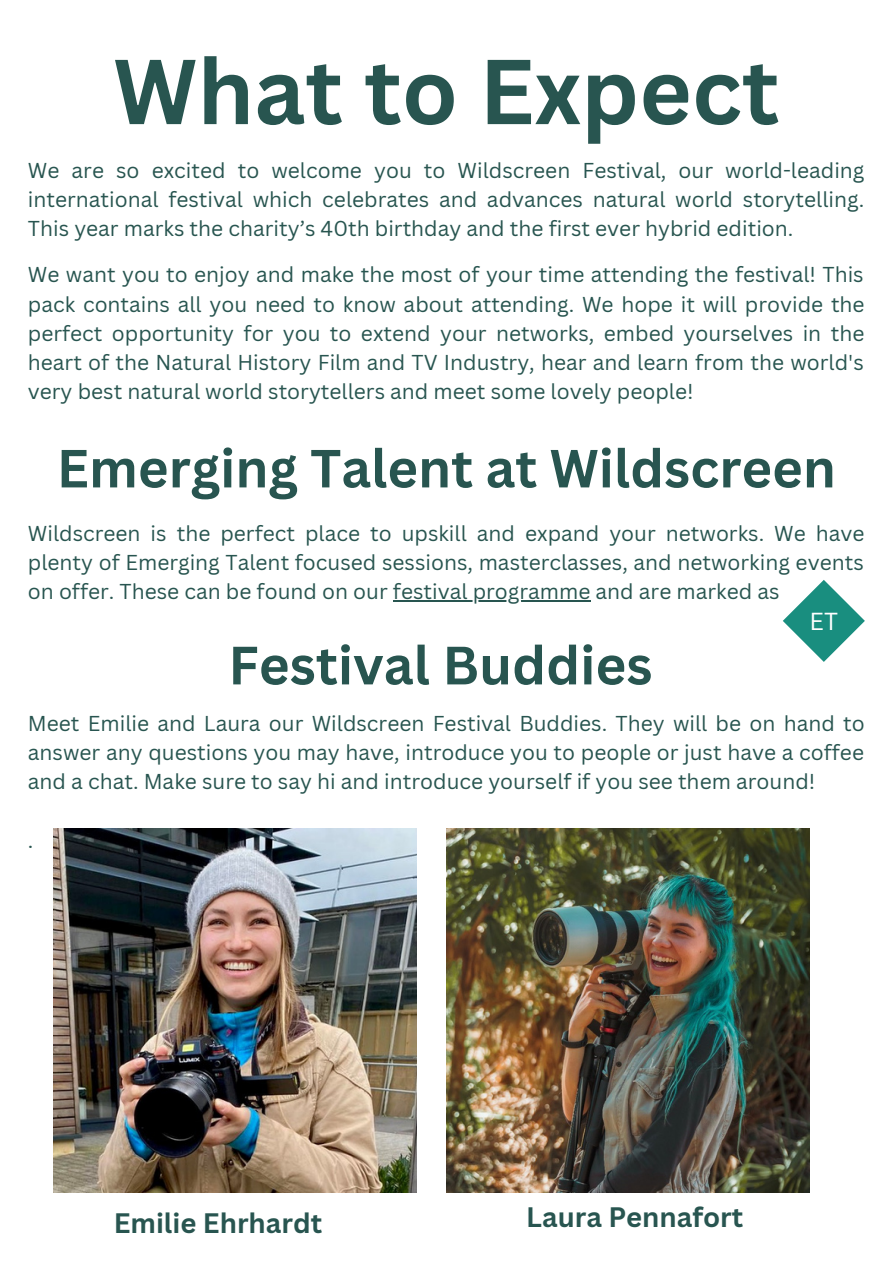
<style>
.page{position:relative;width:893px;height:1264px;background:#fff}
.page>*{position:absolute;margin:0;border:0;box-sizing:border-box;transform-origin:0 0}
.t1{font:700 89.85px "Canva Sans";color:#285550}
.t2{font:700 52.65px "Canva Sans";color:#285550}
.t3{font:700 52.5px "Canva Sans";color:#285550}
.t4{font:700 27.45px "Canva Sans";color:#285550}
.t5{font:24px "Canva Sans";color:#fff}
.t6{font:21px/29.2px "Canva Sans";color:#285550;text-align:justify}
</style>
<div class="page">
<svg style="left:783px;top:580px;width:81px;height:82px"></svg>
<hr style="left:393px;top:600px;width:197px;height:1px;background:#285550">
<img style="left:53px;top:829px;width:363px;height:363px">
<img style="left:446px;top:829px;width:363px;height:363px">
<h1 class="t1" style="left:113px;top:38px;width:667px">What to Expect</h1>
<p class="t6" style="left:28px;top:156px;width:838px">We are so excited to welcome you to Wildscreen Festival, our world-leading international festival which celebrates and advances natural world storytelling.<br>This year marks the charity’s 40th birthday and the first ever hybrid edition.</p>
<p class="t6" style="left:28px;top:260px;width:838px">We want you to enjoy and make the most of your time attending the festival! This pack contains all you need to know about attending. We hope it will provide the perfect opportunity for you to extend your networks, embed yourselves in the heart of the Natural History Film and TV Industry, hear and learn from the world's very best natural world storytellers and meet some lovely people!</p>
<h3 class="t3" style="left:57px;top:437px;width:780px">Emerging Talent at Wildscreen</h3>
<p class="t6" style="left:28px;top:519px;width:838px">Wildscreen is the perfect place to upskill and expand your networks. We have plenty of Emerging Talent focused sessions, masterclasses, and networking events on offer. These can be found on our festival programme and are marked as</p>
<h2 class="t2" style="left:228px;top:634px;width:425px">Festival Buddies</h2>
<p class="t6" style="left:28px;top:708px;width:838px">Meet Emilie and Laura our Wildscreen Festival Buddies. They will be on hand to answer any questions you may have, introduce you to people or just have a coffee and a chat. Make sure to say hi and introduce yourself if you see them around!</p>
<p class="t5" style="left:809px;top:607px;width:30px">ET</p>
<p class="t6" style="left:28px;top:825px;width:7px">.</p>
<h3 class="t4" style="left:114px;top:1206px;width:210px">Emilie Ehrhardt</h3>
<h3 class="t4" style="left:526px;top:1200px;width:218px">Laura Pennafort</h3>
</div>
